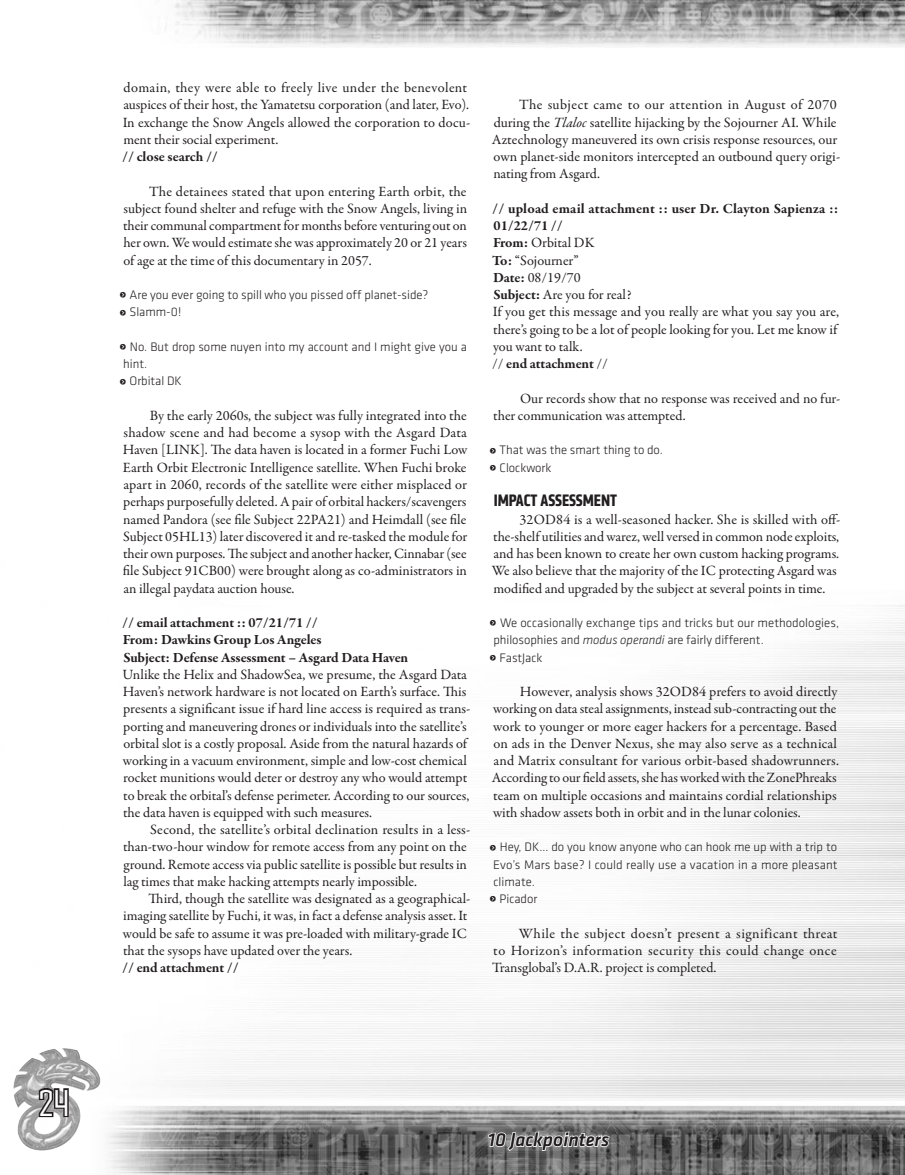
<style>
.page{position:relative;width:905px;height:1175px;background:#fff}
.page>*{position:absolute;margin:0;border:0;box-sizing:border-box;transform-origin:0 0}
.t1{font:condensed 36px "Armada";color:#fff}
.t2{font:italic 500 19.5px "Klavika";color:#221e1f}
.t3{font:700 condensed 17.25px "Klavika";color:#221e1f}
.t4{font:14.25px/17.2px "Garamond Premr Pro";color:#221e1f}
.t5{font:700 14.25px/17.2px "Garamond Premr Pro";letter-spacing:-.005em;color:#221e1f}
.t6{font:300 12.75px/17.2px "Klavika";color:#221e1f}
.s1{font-family:"Badloc";font-weight:400;font-size:16.5px}
.s2{font-style:italic}
.s3{font-weight:700}
</style>
<div class="page">
<img style="left:14px;top:605px;width:891px;height:569px">
<img style="left:165px;top:0;width:739px;height:47px">
<div style="left:480px;top:1124px;width:135px;height:33px;background:#fff;opacity:.71"></div>
<svg style="left:487px;top:1119px;width:123px;height:42px;background:#8e8e8e"></svg>
<img style="left:13px;top:1048px;width:53px;height:41px">
<svg style="left:37px;top:1086px;width:33px;height:32px"></svg>
<h1 class="t1" style="left:39px;top:1083px;width:32px">24</h1>
<p class="t4" style="left:123px;top:79px;width:349px">domain, they were able to freely live under the benevolent auspices of their host, the Yamatetsu corporation (and later, Evo).<br>In exchange the Snow Angels allowed the corporation to docu&shy;ment their social experiment.</p>
<p class="t5" style="left:122px;top:148px;width:97px">// close search //</p>
<p class="t4" style="left:123px;top:183px;width:345px;text-align:justify;text-indent:26px">The detainees stated that upon entering Earth orbit, the subject found shelter and refuge with the Snow Angels, living in their communal compartment for months before venturing out on her own. We would estimate she was approximately 20 or 21 years of age at the time of this documentary in 2057.</p>
<p class="t6" style="left:119px;top:286px;width:311px"><span class="s1">&gt;</span> Are you ever going to spill who you pissed off planet-side? <span class="s1">&gt;</span> Slamm-0!</p>
<p class="t6" style="left:119px;top:338px;width:349px"><span class="s1">&gt;</span> No. But drop some nuyen into my account and I might give you a</p>
<p class="t6" style="left:123px;top:355px;width:26px">hint.</p>
<p class="t6" style="left:119px;top:373px;width:64px"><span class="s1">&gt;</span> Orbital DK</p>
<p class="t4" style="left:123px;top:407px;width:346px;text-align:justify;text-indent:27px">By the early 2060s, the subject was fully integrated into the shadow scene and had become a sysop with the Asgard Data Haven [LINK]. The data haven is located in a former Fuchi Low Earth Orbit Electronic Intelligence satellite. When Fuchi broke apart in 2060, records of the satellite were either misplaced or perhaps purposefully deleted. A pair of orbital hackers/scavengers named Pandora (see file Subject 22PA21) and Heimdall (see file Subject 05HL13) later discovered it and re-tasked the module for their own purposes. The subject and another hacker, Cinnabar (see file Subject 91CB00) were brought along as co-administrators in an illegal paydata auction house.</p>
<p class="t5" style="left:122px;top:614px;width:287px">// email attachment :: 07/21/71 //<br>From: Dawkins Group Los Angeles<br>Subject: Defense Assessment – Asgard Data Haven</p>
<p class="t4" style="left:123px;top:666px;width:349px">Unlike the Helix and ShadowSea, we presume, the Asgard Data Haven’s network hardware is not located on Earth’s surface. This presents a significant issue if hard line access is required as trans&shy;porting and maneuvering drones or individuals into the satellite’s orbital slot is a costly proposal. Aside from the natural hazards of working in a vacuum environment, simple and low-cost chemical rocket munitions would deter or destroy any who would attempt to break the orbital’s defense perimeter. According to our sources, the data haven is equipped with such measures.</p>
<p class="t4" style="left:123px;top:821px;width:348px;text-indent:27px">Second, the satellite’s orbital declination results in a less&shy;than-two-hour window for remote access from any point on the ground. Remote access via public satellite is possible but results in lag times that make hacking attempts nearly impossible.</p>
<p class="t4" style="left:123px;top:890px;width:349px;text-indent:26px">Third, though the satellite was designated as a geographical&shy;imaging satellite by Fuchi, it was, in fact a defense analysis asset. It would be safe to assume it was pre-loaded with military-grade IC that the sysops have updated over the years.</p>
<p class="t5" style="left:122px;top:959px;width:118px">// end attachment //</p>
<p class="t4" style="left:492px;top:97px;width:350px;text-indent:27px">The subject came to our attention in August of 2070 during the <span class="s2">Tlaloc</span> satellite hijacking by the Sojourner AI. While Aztechnology maneuvered its own crisis response resources, our own planet-side monitors intercepted an outbound query origi&shy;nating from Asgard.</p>
<p class="t4" style="left:492px;top:200px;width:348px"><span class="s3">// upload email attachment :: user Dr. Clayton Sapienza ::<br>01/22/71 //<br>From:</span> Orbital DK<br><span class="s3">To:</span> “Sojourner”<br><span class="s3">Date:</span> 08/19/70<br><span class="s3">Subject:</span> Are you for real?<br>If you get this message and you really are what you say you are, there’s going to be a lot of people looking for you. Let me know if you want to talk.<br>// <span class="s3">end attachment</span> //</p>
<p class="t4" style="left:493px;top:390px;width:348px;text-indent:27px">Our records show that no response was received and no fur&shy;ther communication was attempted.</p>
<p class="t6" style="left:489px;top:442px;width:175px"><span class="s1">&gt;</span> That was the smart thing to do. <span class="s1">&gt;</span> Clockwork</p>
<p class="t3" style="left:494px;top:489px;width:8px">IMPAC</p>
<p class="t3" style="left:530px;top:489px;width:86px">T ASSESSMENT</p>
<p class="t4" style="left:492px;top:511px;width:350px;text-indent:28px">32OD84 is a well-seasoned hacker. She is skilled with off&shy;the-shelf utilities and warez, well versed in common node exploits, and has been known to create her own custom hacking programs.<br>We also believe that the majority of the IC protecting Asgard was modified and upgraded by the subject at several points in time.</p>
<p class="t6" style="left:489px;top:614px;width:351px"><span class="s1">&gt;</span> We occasionally exchange tips and tricks but our methodologies,</p>
<p class="t6" style="left:493px;top:631px;width:272px">philosophies and <span class="s2">modus operandi</span> are fairly different.</p>
<p class="t6" style="left:489px;top:649px;width:55px"><span class="s1">&gt;</span> FastJack</p>
<p class="t4" style="left:492px;top:683px;width:348px;text-indent:28px">However, analysis shows 32OD84 prefers to avoid directly working on data steal assignments, instead sub-contracting out the work to younger or more eager hackers for a percentage. Based on ads in the Denver Nexus, she may also serve as a technical and Matrix consultant for various orbit-based shadowrunners.<br>According to our field assets, she has worked with the ZonePhreaks team on multiple occasions and maintains cordial relationships with shadow assets both in orbit and in the lunar colonies.</p>
<p class="t6" style="left:489px;top:838px;width:349px"><span class="s1">&gt;</span> Hey, DK… do you know anyone who can hook me up with a trip to</p>
<p class="t6" style="left:493px;top:856px;width:346px">Evo’s Mars base? I could really use a vacation in a more pleasant</p>
<p class="t6" style="left:493px;top:873px;width:43px">climate.</p>
<p class="t6" style="left:489px;top:890px;width:50px"><span class="s1">&gt;</span> Picador</p>
<p class="t4" style="left:492px;top:925px;width:347px;text-align:justify;text-indent:27px">While the subject doesn’t present a significant threat to Horizon’s information security this could change once Transglobal’s D.A.R. project is completed.</p>
<h2 class="t2" style="left:488px;top:1128px;width:123px">10 Jackpointers</h2>
</div>
